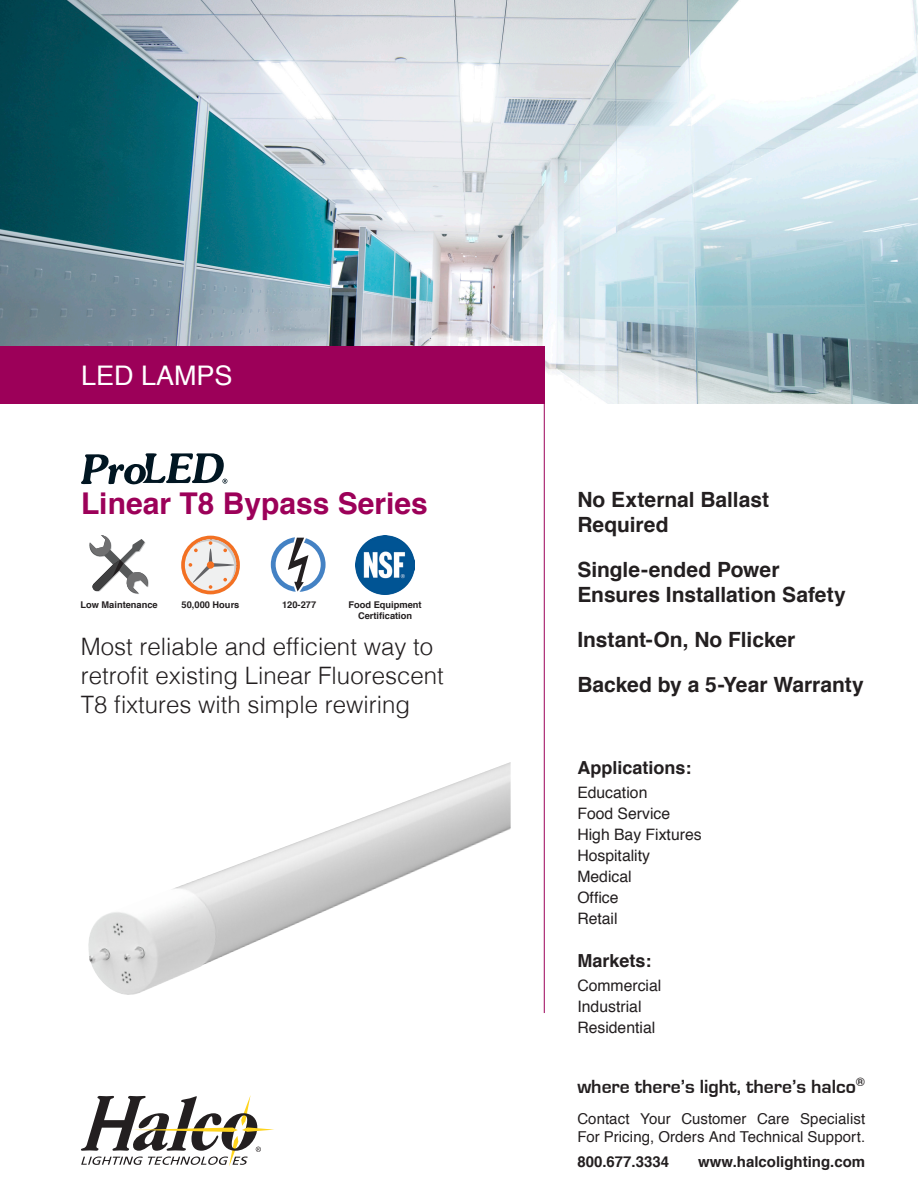
<style>
.page{position:relative;width:918px;height:1188px;background:#fff}
.page>*{position:absolute;margin:0;border:0;box-sizing:border-box;transform-origin:0 0}
.t1{font:700 30px "Helvetica";color:#9c0159}
.t2{font:27px "Helvetica";color:#fff}
.t3{font:300 24px/28.8px "Helvetica";color:#231f20}
.t4{font:700 21px/25.2px "Helvetica";color:#231f20}
.t5{font:700 19.65px "Eurostile";color:#231f20}
.t6{font:700 18px "Helvetica";color:#231f20}
.t7{font:15.75px "Helvetica";color:#231f20}
.t8{font:15px/18px "Helvetica";letter-spacing:.005em;color:#231f20}
.t9{font:700 15px "Helvetica";color:#231f20}
.t10{font:700 9.3px/11.1px "Helvetica";color:#231f20;text-align:center}
</style>
<div class="page">
<svg style="left:81px;top:1095px;width:193px;height:71px"></svg>
<img style="left:0;top:0;width:918px;height:404px">
<div style="left:0;top:346px;width:545px;height:58px;background:#9c0059"></div>
<svg style="left:81px;top:453px;width:146px;height:31px"></svg>
<hr style="left:544px;top:404px;width:1px;height:609px;background:#9c0159">
<svg style="left:89px;top:535px;width:60px;height:59px"></svg>
<img style="left:88px;top:762px;width:423px;height:233px">
<svg style="left:181px;top:536px;width:59px;height:58px"></svg>
<svg style="left:271px;top:537px;width:55px;height:55px"></svg>
<img style="left:355px;top:536px;width:59px;height:58px">
<p class="t2" style="left:81px;top:355px;width:153px">LED LAMPS</p>
<p class="t1" style="left:81px;top:479px;width:348px">Linear T8 Bypass Series</p>
<p class="t4" style="left:577px;top:488px;width:193px">No External Ballast<br>Required</p>
<p class="t4" style="left:577px;top:557px;width:270px">Single-ended Power<br>Ensures Installation Safety</p>
<p class="t4" style="left:577px;top:627px;width:220px">Instant-On, No Flicker</p>
<p class="t4" style="left:577px;top:672px;width:288px">Backed by a 5-Year Warranty</p>
<p class="t10" style="left:80px;top:599px;width:79px">Low Maintenance</p>
<p class="t3" style="left:81px;top:630px;width:364px">Most reliable and efficient way to retrofit existing Linear Fluorescent<br>T8 fixtures with simple rewiring</p>
<p class="t10" style="left:182px;top:599px;width:59px">50,000 Hours</p>
<p class="t10" style="left:282px;top:599px;width:36px">120-277</p>
<p class="t10" style="left:348px;top:599px;width:75px">Food Equipment<br>Certification</p>
<p class="t6" style="left:577px;top:753px;width:116px">Applications:</p>
<p class="t7" style="left:577px;top:780px;width:72px">Education</p>
<p class="t7" style="left:577px;top:801px;width:94px">Food Service</p>
<p class="t7" style="left:577px;top:822px;width:126px">High Bay Fixtures</p>
<p class="t7" style="left:577px;top:843px;width:74px">Hospitality</p>
<p class="t7" style="left:577px;top:864px;width:56px">Medical</p>
<p class="t7" style="left:577px;top:885px;width:43px">Office</p>
<p class="t7" style="left:577px;top:906px;width:42px">Retail</p>
<p class="t6" style="left:577px;top:946px;width:76px">Markets:</p>
<p class="t7" style="left:577px;top:974px;width:85px">Commercial</p>
<p class="t7" style="left:577px;top:995px;width:66px">Industrial</p>
<p class="t7" style="left:577px;top:1016px;width:79px">Residential</p>
<p class="t5" style="left:577px;top:1076px;width:289px">where there’s light, there’s halco<sup>®</sup></p>
<p class="t8" style="left:577px;top:1110px;width:289px">Contact Your Customer Care Specialist<br>For Pricing, Orders And Technical Support.</p>
<p class="t9" style="left:577px;top:1149px;width:93px">800.677.3334</p>
<p class="t9" style="left:698px;top:1149px;width:168px">www.halcolighting.com</p>
</div>
